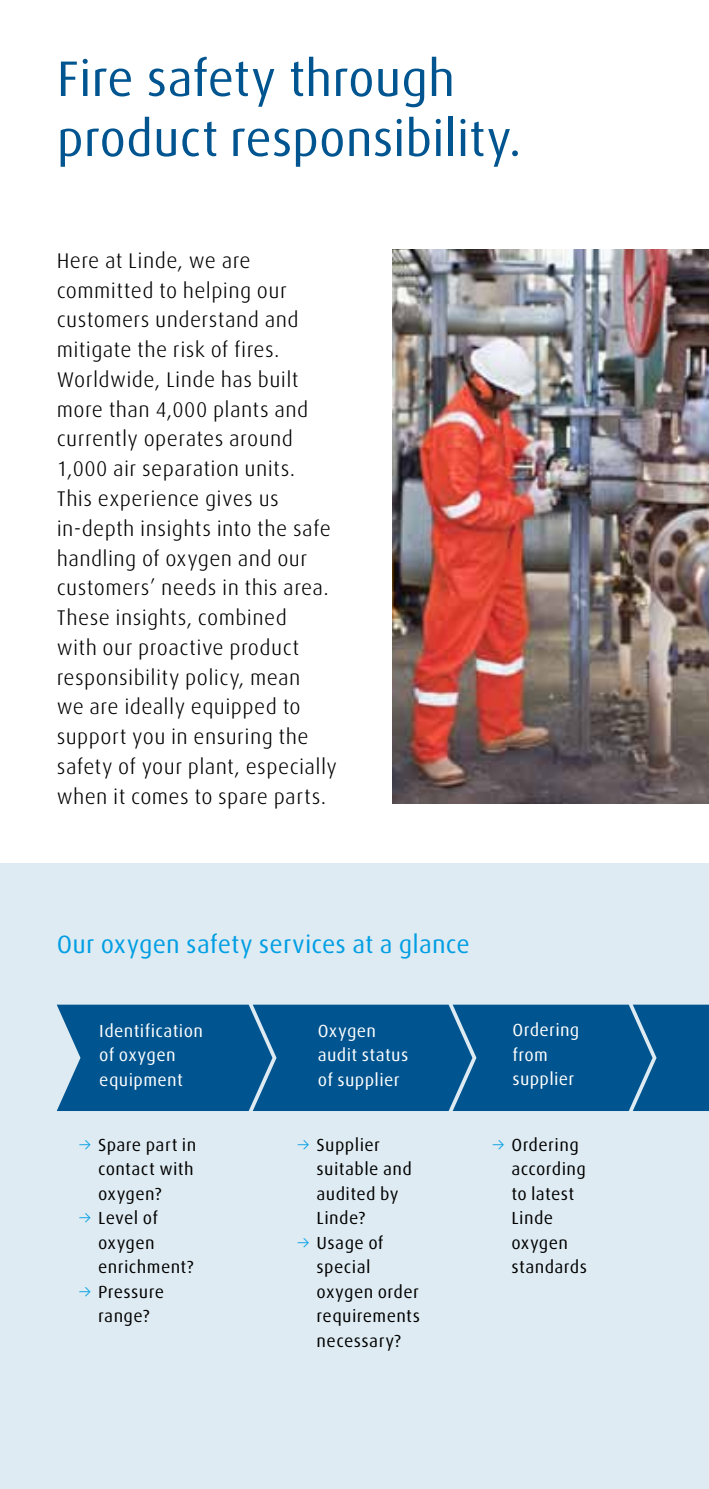
<style>
.page{position:relative;width:709px;height:1489px;background:#fff}
.page>*{position:absolute;margin:0;border:0;box-sizing:border-box;transform-origin:0 0}
.t1{font:50px/60px "Linde Dax Global";letter-spacing:-.005em;color:#005590}
.t2{font:25px "Linde Dax Global";letter-spacing:.005em;color:#009ee3}
.t3{font:300 21.25px/29.8px "Linde Dax Global";letter-spacing:.015em;color:#000}
.t4{font:17.5px/24.5px "Linde Dax Global";letter-spacing:.02em;color:#000}
.t5{font:17.5px/24.5px "Linde Dax Global";letter-spacing:.02em;color:#fff}
.s1{font-weight:300;color:#009ee3}
</style>
<div class="page">
<div style="left:0;top:863px;width:709px;height:625px;background:#deebf2"></div>
<div style="left:57px;top:1004px;width:652px;height:106px;background:#005590"></div>
<img style="left:392px;top:249px;width:317px;height:554px">
<h1 class="t1" style="left:57px;top:49px;width:466px">Fire safety through product responsibility.</h1>
<p class="t3" style="left:57px;top:246px;width:282px">Here at Linde, we are committed to helping our customers understand and mitigate the risk of fires.<br>Worldwide, Linde has built more than 4,000 plants and currently operates around<br>1,000 air separation units.<br>This experience gives us in-depth insights into the safe handling of oxygen and our customers’ needs in this area.<br>These insights, combined<br>with our proactive product responsibility policy, mean<br>we are ideally equipped to support you in ensuring the safety of your plant, especially when it comes to spare parts.</p>
<p class="t2" style="left:57px;top:929px;width:415px">Our oxygen safety services at a glance</p>
<p class="t5" style="left:99px;top:1018px;width:105px">Identification of oxygen equipment</p>
<p class="t5" style="left:318px;top:1018px;width:92px">Oxygen audit status of supplier</p>
<p class="t5" style="left:512px;top:1017px;width:68px">Ordering from supplier</p>
<p class="t4" style="left:98px;top:1132px;width:100px;text-indent:-20px"><span class="s1">→</span> Spare part in contact with oxygen?</p>
<p class="t4" style="left:98px;top:1205px;width:97px;text-indent:-20px"><span class="s1">→</span> Level of oxygen enrichment?</p>
<p class="t4" style="left:78px;top:1279px;width:88px;text-align:center"><span class="s1">→</span> Pressure range?</p>
<p class="t4" style="left:316px;top:1132px;width:97px;text-indent:-20px"><span class="s1">→</span> Supplier suitable and audited by<br>Linde?</p>
<p class="t4" style="left:316px;top:1230px;width:105px;text-indent:-20px"><span class="s1">→</span> Usage of special oxygen order requirements necessary?</p>
<p class="t4" style="left:511px;top:1132px;width:77px;text-indent:-20px"><span class="s1">→</span> Ordering according to latest<br>Linde oxygen standards</p>
</div>
